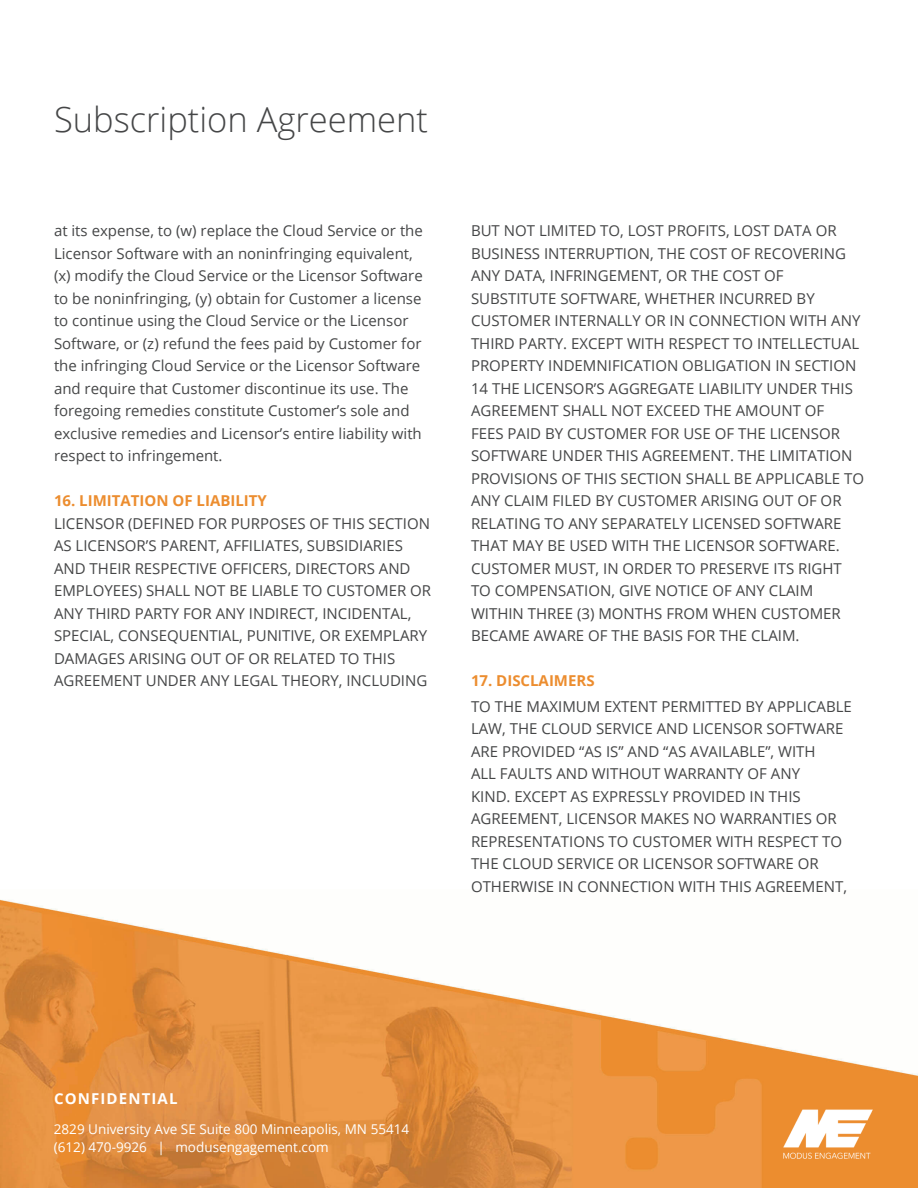
<style>
.page{position:relative;width:918px;height:1188px;background:#fff}
.page>*{position:absolute;margin:0;border:0;box-sizing:border-box;transform-origin:0 0}
.t1{font:300 34.5px "Open Sans";color:#454647}
.t2{font:15px/22.5px "Open Sans";color:#454647}
.t3{font:700 15px "Open Sans";color:#ec8d2f}
.t4{font:700 15px "Open Sans";letter-spacing:.075em;color:#fff}
.t5{font:13.5px/18px "Open Sans";color:#fff}
</style>
<div class="page">
<img style="left:0;top:899px;width:918px;height:289px">
<img style="left:780px;top:1107px;width:96px;height:56px">
<p class="t1" style="left:54px;top:96px;width:376px">Subscription Agreement</p>
<p class="t2" style="left:54px;top:219px;width:370px">at its expense, to (w) replace the Cloud Service or the Licensor Software with an noninfringing equivalent, (x) modify the Cloud Service or the Licensor Software to be noninfringing, (y) obtain for Customer a license to continue using the Cloud Service or the Licensor Software, or (z) refund the fees paid by Customer for the infringing Cloud Service or the Licensor Software and require that Customer discontinue its use. The foregoing remedies constitute Customer’s sole and exclusive remedies and Licensor’s entire liability with respect to infringement.</p>
<p class="t3" style="left:54px;top:490px;width:214px">16. LIMITATION OF LIABILITY</p>
<p class="t2" style="left:54px;top:512px;width:379px">LICENSOR (DEFINED FOR PURPOSES OF THIS SECTION AS LICENSOR’S PARENT, AFFILIATES, SUBSIDIARIES AND THEIR RESPECTIVE OFFICERS, DIRECTORS AND EMPLOYEES) SHALL NOT BE LIABLE TO CUSTOMER OR ANY THIRD PARTY FOR ANY INDIRECT, INCIDENTAL, SPECIAL, CONSEQUENTIAL, PUNITIVE, OR EXEMPLARY DAMAGES ARISING OUT OF OR RELATED TO THIS AGREEMENT UNDER ANY LEGAL THEORY, INCLUDING</p>
<p class="t2" style="left:471px;top:219px;width:395px">BUT NOT LIMITED TO, LOST PROFITS, LOST DATA OR BUSINESS INTERRUPTION, THE COST OF RECOVERING ANY DATA, INFRINGEMENT, OR THE COST OF SUBSTITUTE SOFTWARE, WHETHER INCURRED BY CUSTOMER INTERNALLY OR IN CONNECTION WITH ANY THIRD PARTY. EXCEPT WITH RESPECT TO INTELLECTUAL PROPERTY INDEMNIFICATION OBLIGATION IN SECTION 14 THE LICENSOR’S AGGREGATE LIABILITY UNDER THIS AGREEMENT SHALL NOT EXCEED THE AMOUNT OF<br>FEES PAID BY CUSTOMER FOR USE OF THE LICENSOR SOFTWARE UNDER THIS AGREEMENT. THE LIMITATION PROVISIONS OF THIS SECTION SHALL BE APPLICABLE TO ANY CLAIM FILED BY CUSTOMER ARISING OUT OF OR RELATING TO ANY SEPARATELY LICENSED SOFTWARE THAT MAY BE USED WITH THE LICENSOR SOFTWARE.<br>CUSTOMER MUST, IN ORDER TO PRESERVE ITS RIGHT TO COMPENSATION, GIVE NOTICE OF ANY CLAIM WITHIN THREE (3) MONTHS FROM WHEN CUSTOMER BECAME AWARE OF THE BASIS FOR THE CLAIM.</p>
<p class="t3" style="left:471px;top:670px;width:125px">17. DISCLAIMERS</p>
<p class="t2" style="left:471px;top:695px;width:382px">TO THE MAXIMUM EXTENT PERMITTED BY APPLICABLE LAW, THE CLOUD SERVICE AND LICENSOR SOFTWARE ARE PROVIDED “AS IS” AND “AS AVAILABLE”, WITH<br>ALL FAULTS AND WITHOUT WARRANTY OF ANY<br>KIND. EXCEPT AS EXPRESSLY PROVIDED IN THIS AGREEMENT, LICENSOR MAKES NO WARRANTIES OR REPRESENTATIONS TO CUSTOMER WITH RESPECT TO THE CLOUD SERVICE OR LICENSOR SOFTWARE OR OTHERWISE IN CONNECTION WITH THIS AGREEMENT,</p>
<p class="t4" style="left:54px;top:1088px;width:125px">CONFIDENTIAL</p>
<p class="t5" style="left:54px;top:1119px;width:357px">2829 University Ave SE Suite 800 Minneapolis, MN 55414 (612) 470-9926 | modusengagement.com</p>
</div>
